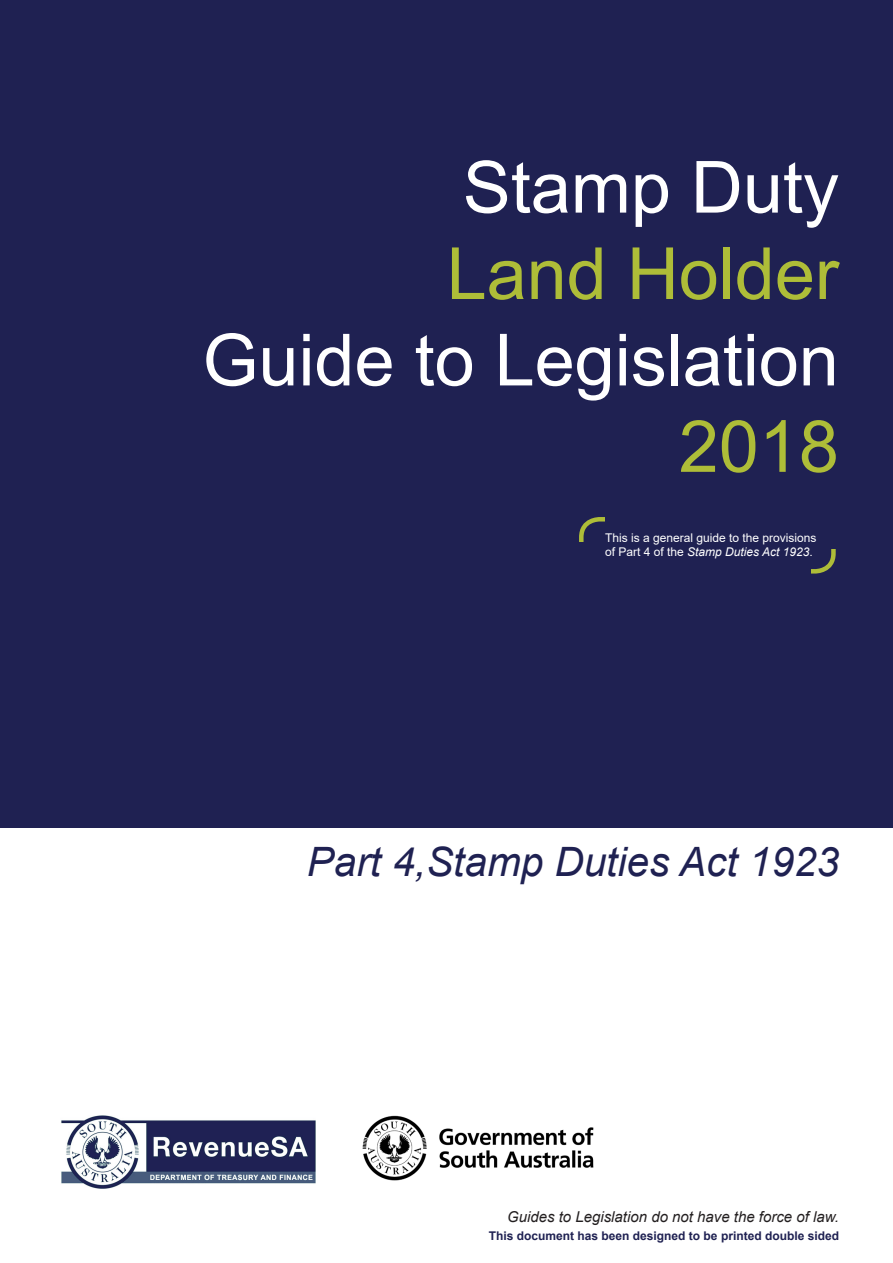
<style>
.page{position:relative;width:893px;height:1263px;background:#fff}
.page>*{position:absolute;margin:0;border:0;box-sizing:border-box;transform-origin:0 0}
.G2L_COVER_Header__Wh{font:72px/86.4px "Arial";color:#fff;text-align:right}
.G2L_COVER_Header__Aq{font:72px "Arial";color:#aebd38}
.CONTENT_Header{font:italic 40.5px "Arial";color:#1f2152}
.t1{font:italic 15px "Arial";color:#231f20}
.COVER_Disclaimer{font:12px/14.4px "Arial";color:#fff}
.G2L_COVER_Double{font:700 12px "Arial";color:#1f2152}
.s1{color:#aebd38}
.s2{font-style:italic}
</style>
<div class="page">
<div style="left:0;top:0;width:893px;height:828px;background:#1f2152"></div>
<img style="left:61px;top:1115px;width:255px;height:73px">
<img style="left:362px;top:1115px;width:232px;height:66px">
<div style="left:579px;top:517px;width:257px;height:56px;border:4px solid #aebd38;border-radius:18px"></div>
<div style="left:606px;top:499px;width:233px;height:50px;background:#1f2152"></div>
<div style="left:573px;top:542px;width:238px;height:58px;background:#1f2152"></div>
<p class="G2L_COVER_Header__Wh" style="left:463px;top:144px;width:378px">Stamp Duty</p>
<p class="G2L_COVER_Header__Wh" style="left:202px;top:230px;width:638px"><span class="s1">Land Holder<br></span>Guide to Legislation</p>
<p class="G2L_COVER_Header__Aq" style="left:679px;top:397px;width:162px">2018</p>
<p class="COVER_Disclaimer" style="left:605px;top:530px;width:213px">This is a general guide to the provisions of Part 4 of the <span class="s2">Stamp Duties Act 1923</span>.</p>
<p class="CONTENT_Header" style="left:307px;top:835px;width:534px">Part 4,Stamp Duties Act 1923</p>
<p class="t1" style="left:507px;top:1207px;width:333px">Guides to Legislation do not have the force of law.</p>
<p class="G2L_COVER_Double" style="left:489px;top:1227px;width:352px">This document has been designed to be printed double sided</p>
</div>
